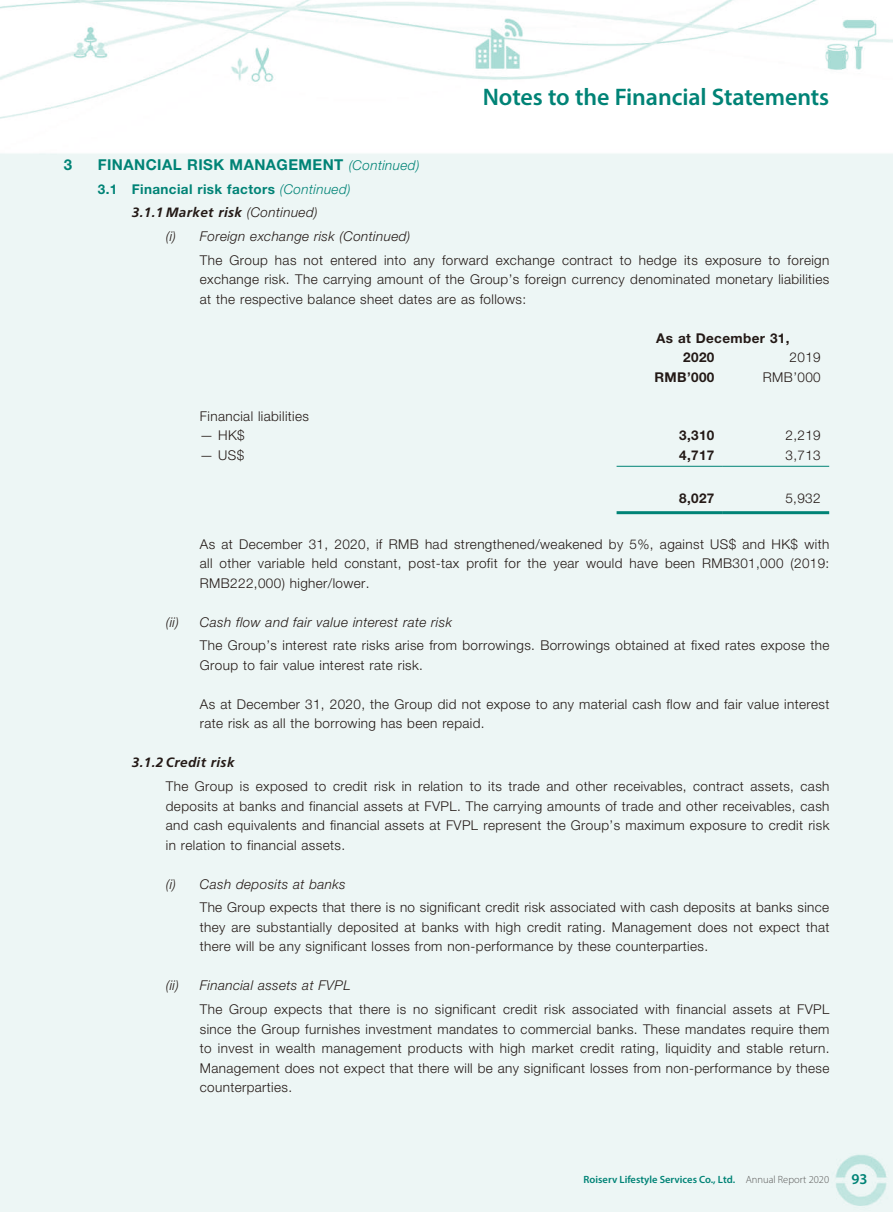
<style>
.page{position:relative;width:893px;height:1212px;background:#fff}
.page>*{position:absolute;margin:0;border:0;box-sizing:border-box;transform-origin:0 0}
.t1{font:600 24px "Myriad Pro";letter-spacing:-.005em;color:#008376}
.t2{font:700 15px "Helvetica Neue LT Std";letter-spacing:.03em;color:#008376}
.t3{font:600 15px "Myriad Pro";color:#008376}
.t4{font:300 13.5px/19.5px "Helvetica Neue LT Std";letter-spacing:.03em;color:#231916;text-align:justify}
.t5{font:italic 300 13.5px "Helvetica Neue LT Std";letter-spacing:.03em;color:#231916}
.t6{font:italic 700 13.5px "Frutiger LT Std";letter-spacing:.03em;color:#231916}
.t7{font:700 13.5px/19.5px "Helvetica Neue LT Std";letter-spacing:.03em;color:#231916}
.t8{font:700 13.5px "Helvetica Neue LT Std";letter-spacing:.03em;color:#008376}
.t9{font:600 10.5px "Myriad Pro";color:#008376}
.s1{font-weight:300;font-style:italic;font-size:13.5px}
.s2{font-weight:300;font-style:italic}
.s3{font-family:"Helvetica Neue LT Std";font-weight:300}
.s4{font-weight:300;color:#595857}
</style>
<div class="page">
<hr style="left:617px;top:466px;width:106px;height:1px;background:#008376">
<hr style="left:723px;top:466px;width:106px;height:1px;background:#008376">
<hr style="left:617px;top:511px;width:106px;height:3px;background:#008376">
<hr style="left:723px;top:511px;width:106px;height:3px;background:#008376">
<h1 class="t1" style="left:483px;top:82px;width:348px">Notes to the Financial Statements</h1>
<p class="t2" style="left:64px;top:155px;width:10px">3</p>
<p class="t2" style="left:98px;top:155px;width:323px">FINANCIAL RISK MANAGEMENT <span class="s1">(Continued)</span></p>
<p class="t8" style="left:98px;top:180px;width:254px">3.1 Financial risk factors <span class="s2">(Continued)</span></p>
<p class="t6" style="left:132px;top:205px;width:187px">3.1.1 Market risk <span class="s3">(Continued)</span></p>
<p class="t5" style="left:166px;top:228px;width:246px">(i) Foreign exchange risk (Continued)</p>
<p class="t4" style="left:200px;top:250px;width:631px">The Group has not entered into any forward exchange contract to hedge its exposure to foreign exchange risk. The carrying amount of the Group’s foreign currency denominated monetary liabilities at the respective balance sheet dates are as follows:</p>
<p class="t7" style="left:683px;top:328px;width:108px;text-indent:-27px">As at December 31,<br>2020</p>
<p class="t4" style="left:789px;top:347px;width:33px">2019</p>
<p class="t7" style="left:654px;top:367px;width:62px">RMB’000</p>
<p class="t4" style="left:763px;top:367px;width:59px">RMB’000</p>
<p class="t4" style="left:200px;top:406px;width:111px">Financial liabilities</p>
<p class="t4" style="left:200px;top:425px;width:46px">— HK$</p>
<p class="t7" style="left:679px;top:425px;width:37px">3,310</p>
<p class="t4" style="left:785px;top:425px;width:37px">2,219</p>
<p class="t4" style="left:200px;top:445px;width:46px">— US$</p>
<p class="t7" style="left:679px;top:445px;width:37px">4,717</p>
<p class="t4" style="left:785px;top:445px;width:37px">3,713</p>
<p class="t7" style="left:679px;top:488px;width:37px">8,027</p>
<p class="t4" style="left:785px;top:488px;width:37px">5,932</p>
<p class="t4" style="left:200px;top:534px;width:631px">As at December 31, 2020, if RMB had strengthened/weakened by 5%, against US$ and HK$ with all other variable held constant, post-tax profit for the year would have been RMB301,000 (2019:<br>RMB222,000) higher/lower.</p>
<p class="t5" style="left:166px;top:614px;width:288px">(ii) Cash flow and fair value interest rate risk</p>
<p class="t4" style="left:200px;top:635px;width:631px">The Group’s interest rate risks arise from borrowings. Borrowings obtained at fixed rates expose the<br>Group to fair value interest rate risk.</p>
<p class="t4" style="left:200px;top:694px;width:631px">As at December 31, 2020, the Group did not expose to any material cash flow and fair value interest rate risk as all the borrowing has been repaid.</p>
<p class="t6" style="left:132px;top:755px;width:104px">3.1.2 Credit risk</p>
<p class="t4" style="left:166px;top:776px;width:665px">The Group is exposed to credit risk in relation to its trade and other receivables, contract assets, cash deposits at banks and financial assets at FVPL. The carrying amounts of trade and other receivables, cash and cash equivalents and financial assets at FVPL represent the Group’s maximum exposure to credit risk in relation to financial assets.</p>
<p class="t5" style="left:166px;top:876px;width:181px">(i) Cash deposits at banks</p>
<p class="t4" style="left:200px;top:897px;width:631px">The Group expects that there is no significant credit risk associated with cash deposits at banks since they are substantially deposited at banks with high credit rating. Management does not expect that there will be any significant losses from non-performance by these counterparties.</p>
<p class="t5" style="left:166px;top:977px;width:186px">(ii) Financial assets at FVPL</p>
<p class="t4" style="left:200px;top:999px;width:631px">The Group expects that there is no significant credit risk associated with financial assets at FVPL since the Group furnishes investment mandates to commercial banks. These mandates require them to invest in wealth management products with high market credit rating, liquidity and stable return.<br>Management does not expect that there will be any significant losses from non-performance by these counterparties.</p>
<p class="t9" style="left:584px;top:1172px;width:247px">Roiserv Lifestyle Services Co., Ltd. <span class="s4">Annual Report 2020</span></p>
<p class="t3" style="left:851px;top:1170px;width:18px">93</p>
</div>
